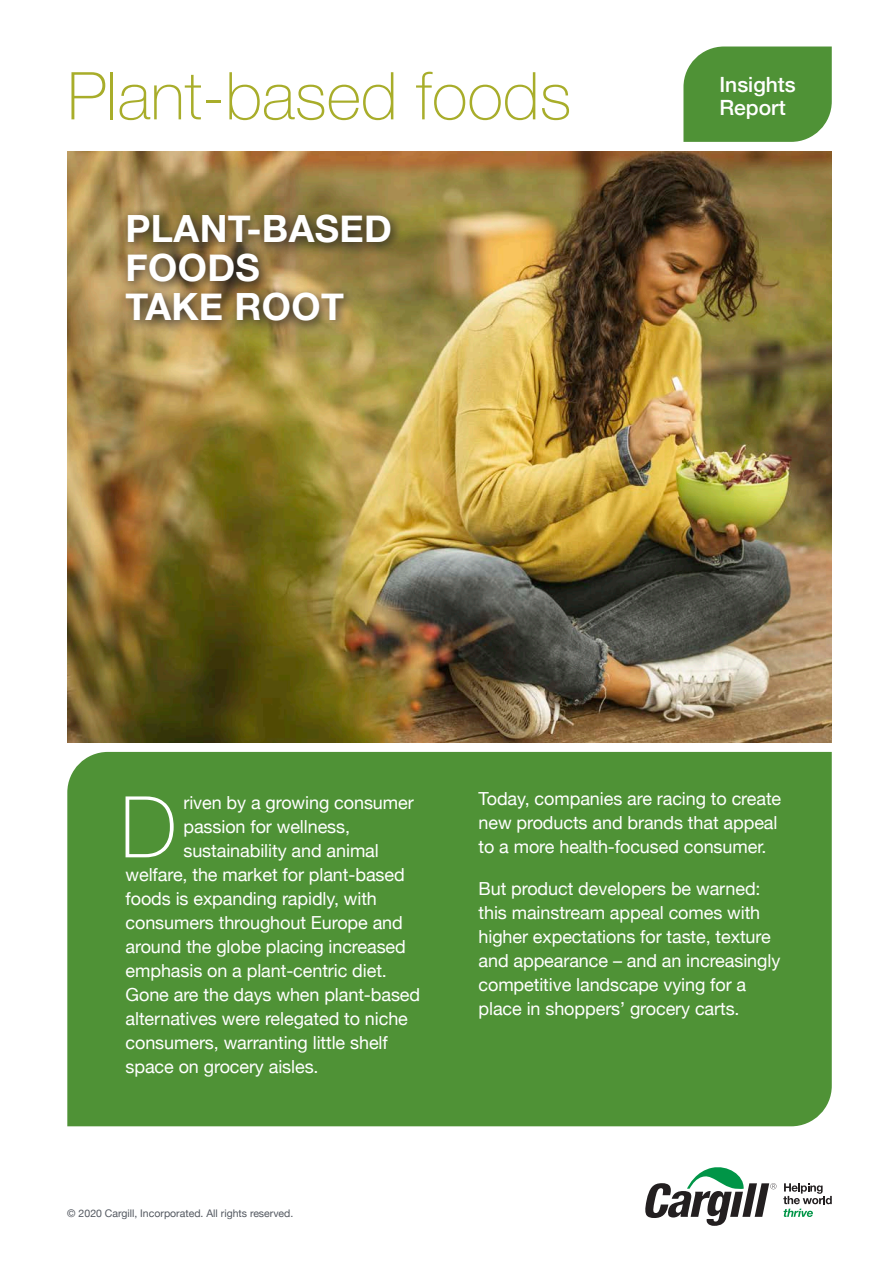
<style>
.page{position:relative;width:894px;height:1263px;background:#fff}
.page>*{position:absolute;margin:0;border:0;box-sizing:border-box;transform-origin:0 0}
.t1{font:100 85.2px "Helvetica Neue";color:#fff}
.t2{font:100 66px "Helvetica Neue";color:#a8ad2a}
.t3{font:700 37.5px/39px "Helvetica Neue";letter-spacing:.01em;color:#fff}
.t4{font:500 21px "Helvetica Neue";color:#fff}
.t5{font:18px/24px "Helvetica Neue";letter-spacing:-.005em;color:#fff}
.FOOTNOTES{font:10.5px "Helvetica Neue";color:#535860}
</style>
<div class="page">
<img style="left:67px;top:152px;width:764px;height:590px">
<svg style="left:645px;top:1167px;width:131px;height:58px"></svg>
<svg style="left:783px;top:1183px;width:48px;height:34px"></svg>
<svg style="left:683px;top:46px;width:148px;height:96px;background:#599841"></svg>
<div style="left:67px;top:752px;width:764px;height:374px;background:#4f9236"></div>
<div style="left:118px;top:208px;width:285px;height:126px;background:#231f20;opacity:.95"></div>
<p class="t2" style="left:67px;top:46px;width:505px">Plant-based foods</p>
<p class="t3" style="left:125px;top:210px;width:268px">PLANT-BASED<br>FOODS<br>TAKE ROOT</p>
<p class="t4" style="left:719px;top:68px;width:78px">Insights</p>
<p class="t4" style="left:719px;top:90px;width:68px">Report</p>
<p class="t1" style="left:120px;top:762px;width:58px">D</p>
<p class="t5" style="left:183px;top:792px;width:232px">riven by a growing consumer</p>
<p class="t5" style="left:183px;top:816px;width:168px">passion for wellness,</p>
<p class="t5" style="left:183px;top:840px;width:197px">sustainability and animal</p>
<p class="t5" style="left:125px;top:864px;width:280px">welfare, the market for plant-based</p>
<p class="t5" style="left:125px;top:888px;width:253px">foods is expanding rapidly, with</p>
<p class="t5" style="left:125px;top:912px;width:279px">consumers throughout Europe and</p>
<p class="t5" style="left:125px;top:936px;width:282px">around the globe placing increased</p>
<p class="t5" style="left:125px;top:960px;width:263px">emphasis on a plant-centric diet.</p>
<p class="t5" style="left:125px;top:984px;width:296px">Gone are the days when plant-based</p>
<p class="t5" style="left:125px;top:1008px;width:284px">alternatives were relegated to niche</p>
<p class="t5" style="left:125px;top:1032px;width:264px">consumers, warranting little shelf</p>
<p class="t5" style="left:125px;top:1056px;width:194px">space on grocery aisles.</p>
<p class="FOOTNOTES" style="left:67px;top:1205px;width:227px">© 2020 Cargill, Incorporated. All rights reserved.</p>
<p class="t5" style="left:478px;top:787px;width:304px">Today, companies are racing to create new products and brands that appeal to a more health-focused consumer.</p>
<p class="t5" style="left:478px;top:877px;width:303px">But product developers be warned: this mainstream appeal comes with higher expectations for taste, texture and appearance – and an increasingly competitive landscape vying for a place in shoppers’ grocery carts.</p>
</div>
